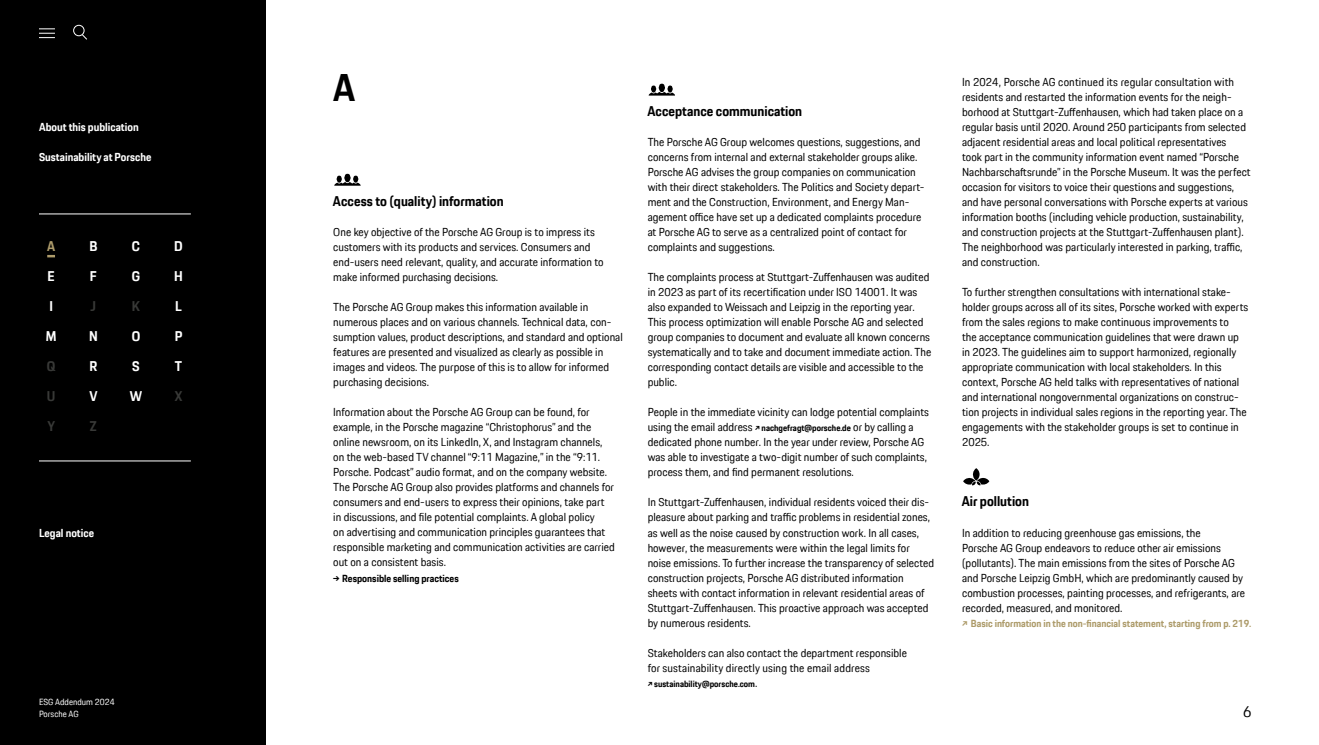
<style>
.page{position:relative;width:1319px;height:745px;background:#fff}
.page>*{position:absolute;margin:0;border:0;box-sizing:border-box;transform-origin:0 0}
.t1{font:700 37.5px "Porsche Next TT";color:#000}
.t2{font:15px "Porsche Next TT";color:#000}
.t3{font:700 13.75px "Porsche Next TT";color:#000}
.t4{font:700 13.75px "Porsche Next TT";color:#fff}
.t5{font:700 13.75px "Porsche Next TT";color:#383937}
.t6{font:700 13.75px "Porsche Next TT";color:#ad9b6a}
.t7{font:11.25px/15px "Porsche Next TT";color:#000}
.t8{font:700 11.25px "Porsche Next TT";color:#fff}
.t9{font:700 10px "Porsche Next TT";color:#ad9b6a}
.t10{font:700 10px "Porsche Next TT";color:#000}
.t11{font:700 8.75px "Porsche Next TT";color:#000}
.t12{font:8.75px/11.2px "Porsche Next TT";color:#fff}
.s1{font-weight:700;font-size:8.75px}
.s2{font-weight:400;font-size:11.25px}
</style>
<div class="page">
<div style="left:0;top:0;width:266px;height:744px;background:#000"></div>
<hr style="left:39px;top:213px;width:152px;height:1px;background:#fff">
<hr style="left:39px;top:460px;width:152px;height:1px;background:#fff">
<svg style="left:47px;top:255px;width:8px;height:2px"></svg>
<svg style="left:334px;top:174px;width:26px;height:11px"></svg>
<svg style="left:648px;top:84px;width:27px;height:11px"></svg>
<svg style="left:963px;top:468px;width:26px;height:17px"></svg>
<div style="left:73px;top:25px;width:12px;height:11px;border:1px solid #fff;border-radius:50%"></div>
<svg style="left:81px;top:33px;width:6px;height:7px"></svg>
<svg style="left:39px;top:28px;width:16px;height:10px"></svg>
<p class="t8" style="left:39px;top:119px;width:101px">About this publication</p>
<p class="t8" style="left:39px;top:149px;width:114px">Sustainability at Porsche</p>
<p class="t6" style="left:47px;top:237px;width:10px">A</p>
<p class="t4" style="left:89px;top:237px;width:9px">B</p>
<p class="t4" style="left:132px;top:237px;width:10px">C</p>
<p class="t4" style="left:174px;top:237px;width:10px">D</p>
<p class="t4" style="left:48px;top:267px;width:9px">E</p>
<p class="t4" style="left:90px;top:267px;width:8px">F</p>
<p class="t4" style="left:132px;top:267px;width:10px">G</p>
<p class="t4" style="left:174px;top:267px;width:10px">H</p>
<p class="t4" style="left:49px;top:297px;width:5px">I</p>
<p class="t5" style="left:91px;top:297px;width:7px">J</p>
<p class="t5" style="left:132px;top:297px;width:10px">K</p>
<p class="t4" style="left:175px;top:297px;width:8px">L</p>
<p class="t4" style="left:46px;top:327px;width:12px">M</p>
<p class="t4" style="left:89px;top:327px;width:10px">N</p>
<p class="t4" style="left:132px;top:327px;width:10px">O</p>
<p class="t4" style="left:175px;top:327px;width:9px">P</p>
<p class="t5" style="left:47px;top:357px;width:10px">Q</p>
<p class="t4" style="left:89px;top:357px;width:9px">R</p>
<p class="t4" style="left:132px;top:357px;width:9px">S</p>
<p class="t4" style="left:175px;top:357px;width:9px">T</p>
<p class="t5" style="left:47px;top:387px;width:10px">U</p>
<p class="t4" style="left:89px;top:387px;width:10px">V</p>
<p class="t4" style="left:130px;top:387px;width:14px">W</p>
<p class="t5" style="left:175px;top:387px;width:9px">X</p>
<p class="t5" style="left:47px;top:417px;width:9px">Y</p>
<p class="t5" style="left:90px;top:417px;width:8px">Z</p>
<p class="t8" style="left:39px;top:524px;width:57px">Legal notice</p>
<p class="t12" style="left:39px;top:696px;width:77px">ESG Addendum 2024<br>Porsche AG</p>
<h1 class="t1" style="left:333px;top:63px;width:24px">A</h1>
<p class="t3" style="left:333px;top:192px;width:172px">Access to (quality) information</p>
<p class="t7" style="left:333px;top:224px;width:272px">One key objective of the Porsche AG Group is to impress its customers with its products and services. Consumers and end-users need relevant, quality, and accurate information to make informed purchasing decisions.</p>
<p class="t7" style="left:333px;top:299px;width:291px">The Porsche AG Group makes this information available in numerous places and on various channels. Technical data, con&shy;sumption values, product descriptions, and standard and optional features are presented and visualized as clearly as possible in images and videos. The purpose of this is to allow for informed purchasing decisions.</p>
<p class="t7" style="left:333px;top:404px;width:283px">Information about the Porsche AG Group can be found, for example, in the Porsche magazine “Christophorus” and the online newsroom, on its LinkedIn, X, and Instagram channels, on the web-based TV channel “9:11 Magazine,” in the “9:11.<br>Porsche. Podcast” audio format, and on the company website.<br>The Porsche AG Group also provides platforms and channels for consumers and end-users to express their opinions, take part in discussions, and file potential complaints. A global policy<br>on advertising and communication principles guarantees that responsible marketing and communication activities are carried out on a consistent basis.</p>
<p class="t10" style="left:333px;top:571px;width:127px">→ Responsible selling practices</p>
<p class="t3" style="left:647px;top:102px;width:156px">Acceptance communication</p>
<p class="t7" style="left:647px;top:134px;width:278px">The Porsche AG Group welcomes questions, suggestions, and concerns from internal and external stakeholder groups alike.<br>Porsche AG advises the group companies on communication with their direct stakeholders. The Politics and Society depart&shy;ment and the Construction, Environment, and Energy Man&shy;agement office have set up a dedicated complaints procedure at Porsche AG to serve as a centralized point of contact for complaints and suggestions.</p>
<p class="t7" style="left:647px;top:269px;width:285px">The complaints process at Stuttgart-Zuffenhausen was audited in 2023 as part of its recertification under ISO 14001. It was also expanded to Weissach and Leipzig in the reporting year.<br>This process optimization will enable Porsche AG and selected group companies to document and evaluate all known concerns systematically and to take and document immediate action. The corresponding contact details are visible and accessible to the public.</p>
<p class="t7" style="left:647px;top:404px;width:283px">People in the immediate vicinity can lodge potential complaints using the email address <span class="s1">↗ nachgefragt@porsche.de</span> or by calling a dedicated phone number. In the year under review, Porsche AG was able to investigate a two-digit number of such complaints, process them, and find permanent resolutions.</p>
<p class="t7" style="left:647px;top:494px;width:288px">In Stuttgart-Zuffenhausen, individual residents voiced their dis&shy;pleasure about parking and traffic problems in residential zones, as well as the noise caused by construction work. In all cases, however, the measurements were within the legal limits for noise emissions. To further increase the transparency of selected construction projects, Porsche AG distributed information sheets with contact information in relevant residential areas of Stuttgart-Zuffenhausen. This proactive approach was accepted by numerous residents.</p>
<p class="t7" style="left:647px;top:644px;width:261px">Stakeholders can also contact the department responsible for sustainability directly using the email address</p>
<p class="t11" style="left:647px;top:677px;width:111px">↗ sustainability@porsche.com<span class="s2">.</span></p>
<p class="t7" style="left:961px;top:74px;width:290px">In 2024, Porsche AG continued its regular consultation with residents and restarted the information events for the neigh&shy;borhood at Stuttgart-Zuffenhausen, which had taken place on a regular basis until 2020. Around 250 participants from selected adjacent residential areas and local political representatives<br>took part in the community information event named “Porsche Nachbarschaftsrunde” in the Porsche Museum. It was the perfect occasion for visitors to voice their questions and suggestions, and have personal conversations with Porsche experts at various information booths (including vehicle production, sustainability, and construction projects at the Stuttgart-Zuffenhausen plant).<br>The neighborhood was particularly interested in parking, traffic, and construction.</p>
<p class="t7" style="left:961px;top:284px;width:288px">To further strengthen consultations with international stake&shy;holder groups across all of its sites, Porsche worked with experts from the sales regions to make continuous improvements to<br>the acceptance communication guidelines that were drawn up in 2023. The guidelines aim to support harmonized, regionally appropriate communication with local stakeholders. In this context, Porsche AG held talks with representatives of national and international nongovernmental organizations on construc&shy;tion projects in individual sales regions in the reporting year. The engagements with the stakeholder groups is set to continue in 2025.</p>
<p class="t3" style="left:961px;top:492px;width:69px">Air pollution</p>
<p class="t7" style="left:961px;top:524px;width:284px">In addition to reducing greenhouse gas emissions, the<br>Porsche AG Group endeavors to reduce other air emissions (pollutants). The main emissions from the sites of Porsche AG and Porsche Leipzig GmbH, which are predominantly caused by combustion processes, painting processes, and refrigerants, are recorded, measured, and monitored.</p>
<p class="t9" style="left:961px;top:616px;width:291px">↗ Basic information in the non-financial statement, starting from p. 219.</p>
<h2 class="t2" style="left:1242px;top:701px;width:10px">6</h2>
</div>
